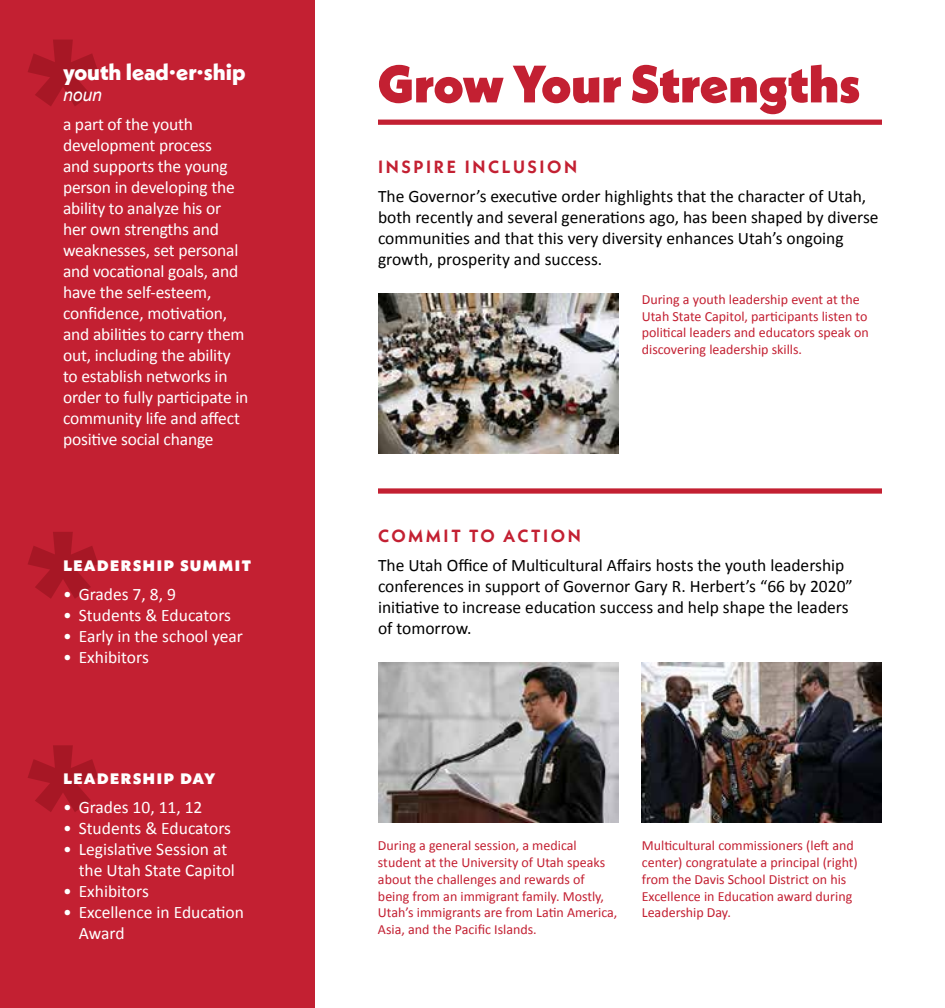
<style>
.page{position:relative;width:945px;height:1008px;background:#fff}
.page>*{position:absolute;margin:0;border:0;box-sizing:border-box;transform-origin:0 0}
.t1{font:900 52.5px "Neue Kabel";color:#c32032}
.t2{font:800 22.75px "Neue Kabel";color:#fff}
.t3{font:800 20.65px "Neue Kabel";letter-spacing:.05em;color:#fff}
.t4{font:17.5px/21px "Calibri";letter-spacing:-.01em;color:#fff}
.t5{font:17.5px/21px "Calibri";color:#000}
.t6{font:700 17.5px "Neue Kabel";letter-spacing:.15em;color:#c32032}
.t7{font:italic 17.5px "Arial";color:#fff}
.t8{font:14px/16.8px "Calibri";color:#c32032}
</style>
<div class="page">
<div style="left:0;top:0;width:315px;height:1008px;background:#c32032"></div>
<div style="left:378px;top:120px;width:504px;height:5px;background:#c32032"></div>
<div style="left:378px;top:488px;width:504px;height:6px;background:#c32032"></div>
<svg style="left:28px;top:532px;width:70px;height:67px"></svg>
<svg style="left:28px;top:40px;width:70px;height:66px"></svg>
<svg style="left:28px;top:745px;width:70px;height:67px"></svg>
<img style="left:378px;top:293px;width:240px;height:160px">
<img style="left:378px;top:662px;width:240px;height:160px">
<img style="left:642px;top:662px;width:240px;height:160px">
<h2 class="t2" style="left:63px;top:58px;width:184px">youth lead∙er∙ship</h2>
<p class="t7" style="left:63px;top:84px;width:40px">noun</p>
<p class="t4" style="left:63px;top:113px;width:187px">a part of the youth development process<br>and supports the young person in developing the ability to analyze his or her own strengths and weaknesses, set personal and vocational goals, and have the self-esteem, confidence, motivation, and abilities to carry them out, including the ability to establish networks in order to fully participate in community life and affect positive social change</p>
<p class="t3" style="left:63px;top:551px;width:188px">leadership summit</p>
<p class="t4" style="left:63px;top:583px;width:114px">• Grades 7, 8, 9</p>
<p class="t4" style="left:63px;top:604px;width:170px">• Students &amp; Educators</p>
<p class="t4" style="left:63px;top:625px;width:182px">• Early in the school year</p>
<p class="t4" style="left:63px;top:646px;width:87px">• Exhibitors</p>
<p class="t3" style="left:63px;top:764px;width:153px">leadership day</p>
<p class="t4" style="left:63px;top:796px;width:141px">• Grades 10, 11, 12</p>
<p class="t4" style="left:63px;top:817px;width:170px">• Students &amp; Educators</p>
<p class="t4" style="left:79px;top:838px;width:158px;text-indent:-16px">• Legislative Session at the Utah State Capitol</p>
<p class="t4" style="left:63px;top:880px;width:87px">• Exhibitors</p>
<p class="t4" style="left:79px;top:901px;width:167px;text-indent:-16px">• Excellence in Education<br>Award</p>
<h1 class="t1" style="left:378px;top:51px;width:484px">Grow Your Strengths</h1>
<p class="t6" style="left:378px;top:156px;width:201px">INSPIRE INCLUSION</p>
<p class="t5" style="left:378px;top:185px;width:502px">The Governor’s executive order highlights that the character of Utah, both recently and several generations ago, has been shaped by diverse communities and that this very diversity enhances Utah’s ongoing growth, prosperity and success.</p>
<p class="t8" style="left:642px;top:290px;width:228px">During a youth leadership event at the Utah State Capitol, participants listen to political leaders and educators speak on discovering leadership skills.</p>
<p class="t6" style="left:378px;top:525px;width:204px">COMMIT TO ACTION</p>
<p class="t5" style="left:378px;top:554px;width:476px">The Utah Office of Multicultural Affairs hosts the youth leadership conferences in support of Governor Gary R. Herbert’s “66 by 2020” initiative to increase education success and help shape the leaders of tomorrow.</p>
<p class="t8" style="left:378px;top:837px;width:241px">During a general session, a medical student at the University of Utah speaks about the challenges and rewards of being from an immigrant family. Mostly, Utah’s immigrants are from Latin America, Asia, and the Pacific Islands.</p>
<p class="t8" style="left:642px;top:837px;width:218px">Multicultural commissioners (left and center) congratulate a principal (right) from the Davis School District on his Excellence in Education award during Leadership Day.</p>
</div>
